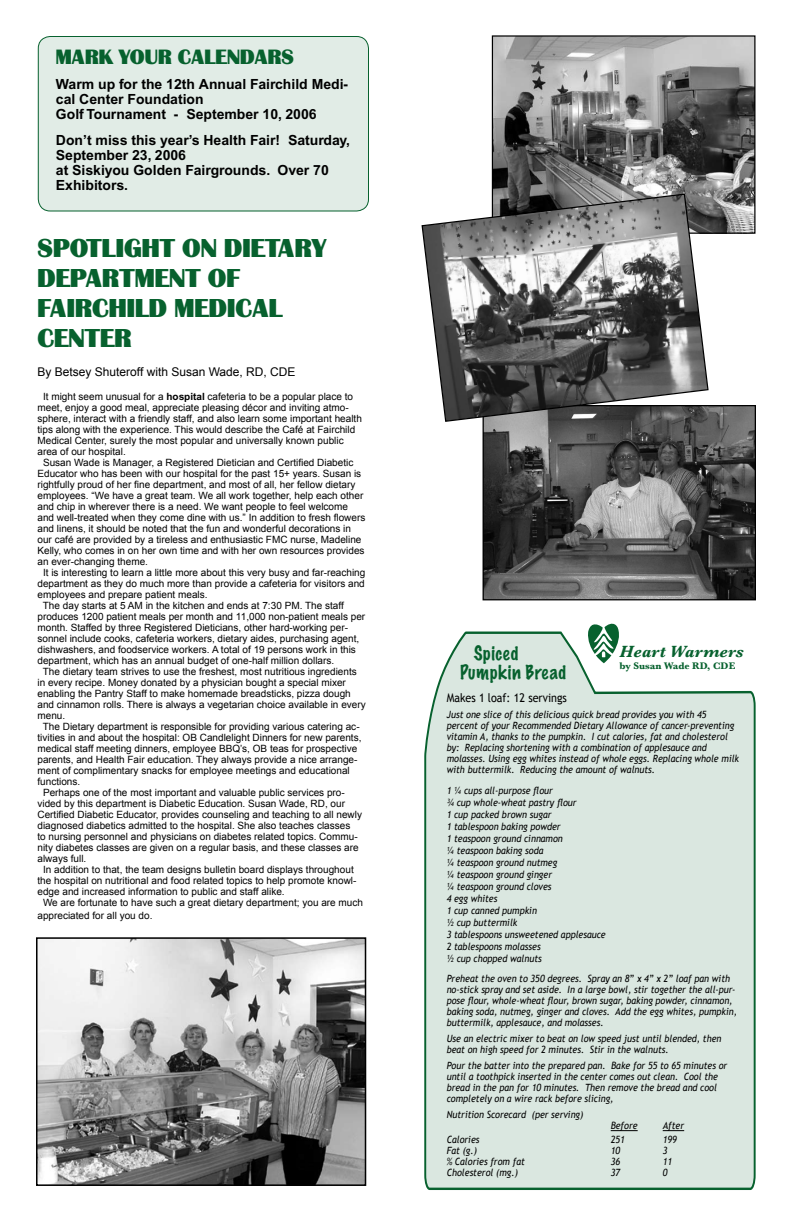
<style>
.page{position:relative;width:792px;height:1224px;background:#fff}
.page>*{position:absolute;margin:0;border:0;box-sizing:border-box;transform-origin:0 0}
.t1{font:25px/30px "Bastion";color:#07612e}
.t2{font:20px "Bastion";color:#07612e}
.t3{font:100 18px/19px "Marker Felt";letter-spacing:.035em;color:#07612e}
.t4{font:italic 700 17px "Baskerville";color:#07612e}
.t5{font:700 14px/15px "Arial";color:#000}
.t6{font:12px "Arial";color:#000}
.t7{font:12px "Trebuchet MS";color:#000;scale:.9 1}
.t8{font:10px "Arial";color:#000}
.t9{font:italic 10px/12px "Trebuchet MS";color:#000;scale:.9 1}
.t10{font:700 10px "Baskerville";color:#07612e}
.s1{font-weight:700}
</style>
<div class="page">
<svg style="left:424px;top:631px;width:332px;height:559px;background:#d8e6de"></svg>
<svg style="left:587px;top:623px;width:34px;height:40px"></svg>
<svg style="left:611px;top:1130px;width:27px;height:1px"></svg>
<svg style="left:663px;top:1130px;width:21px;height:1px"></svg>
<img style="left:485px;top:407px;width:269px;height:191px">
<div style="left:483px;top:405px;width:273px;height:195px;border:1px solid #000"></div>
<img style="left:494px;top:37px;width:260px;height:195px">
<div style="left:492px;top:35px;width:264px;height:199px;border:1px solid #000"></div>
<img style="left:39px;top:940px;width:324px;height:243px">
<div style="left:36px;top:937px;width:330px;height:249px;border:2px solid #000"></div>
<svg style="left:421px;top:193px;width:288px;height:230px"></svg>
<div style="left:38px;top:36px;width:330px;height:175px;background:#e1ece6;border-radius:12px"></div>
<div style="left:38px;top:36px;width:331px;height:176px;border:1px solid #07612e;border-radius:12px"></div>
<h2 class="t2" style="left:56px;top:47px;width:136px">MARK YOUR CAL</h2>
<h2 class="t2" style="left:216px;top:47px;width:79px">ENDARS</h2>
<h3 class="t5" style="left:56px;top:77px;width:294px">Warm up for the 12th Annual Fairchild Medi&shy;cal Center Foundation<br>Golf Tournament - September 10, 2006</h3>
<h3 class="t5" style="left:56px;top:133px;width:296px">Don’t miss this year’s Health Fair! Saturday,<br>September 23, 2006<br>at Siskiyou Golden Fairgrounds. Over 70<br>Exhibitors.</h3>
<h1 class="t1" style="left:38px;top:234px;width:288px">SPOTLIGHT ON DIETARY<br>DEPARTMENT OF<br>FAI RCHILD</h1>
<h1 class="t1" style="left:174px;top:294px;width:51px">MEDICAL</h1>
<h1 class="t1" style="left:38px;top:324px;width:96px">CENTER</h1>
<p class="t6" style="left:38px;top:365px;width:260px">By Betsey Shuteroff with Susan Wade, RD, CDE</p>
<p class="t8" style="left:43px;top:391px;width:312px">It might seem unusual for a <span class="s1">hospital</span> cafeteria to be a popular place to</p>
<p class="t8" style="left:38px;top:402px;width:313px">meet, enjoy a good meal, appreciate pleasing décor and inviting atmo-</p>
<p class="t8" style="left:38px;top:413px;width:326px">sphere, interact with a friendly staff, and also learn some important health</p>
<p class="t8" style="left:38px;top:424px;width:319px">tips along with the experience. This would describe the Café at Fairchild</p>
<p class="t8" style="left:38px;top:435px;width:308px">Medical Center, surely the most popular and universally known public</p>
<p class="t8" style="left:38px;top:446px;width:90px">area of our hospital.</p>
<p class="t8" style="left:43px;top:457px;width:312px">Susan Wade is Manager, a Registered Dietician and Certified Diabetic</p>
<p class="t8" style="left:38px;top:468px;width:325px">Educator who has been with our hospital for the past 15+ years. Susan is</p>
<p class="t8" style="left:38px;top:479px;width:319px">rightfully proud of her fine department, and most of all, her fellow dietary</p>
<p class="t8" style="left:38px;top:490px;width:327px">employees. “We have a great team. We all work together, help each other</p>
<p class="t8" style="left:38px;top:501px;width:312px">and chip in wherever there is a need. We want people to feel welcome</p>
<p class="t8" style="left:38px;top:512px;width:329px">and well-treated when they come dine with us.” In addition to fresh flowers</p>
<p class="t8" style="left:38px;top:523px;width:315px">and linens, it should be noted that the fun and wonderful decorations in</p>
<p class="t8" style="left:38px;top:534px;width:326px">our café are provided by a tireless and enthusiastic FMC nurse, Madeline</p>
<p class="t8" style="left:38px;top:545px;width:329px">Kelly, who comes in on her own time and with her own resources provides</p>
<p class="t8" style="left:38px;top:556px;width:112px">an ever-changing theme.</p>
<p class="t8" style="left:43px;top:567px;width:324px">It is interesting to learn a little more about this very busy and far-reaching</p>
<p class="t8" style="left:38px;top:578px;width:329px">department as they do much more than provide a cafeteria for visitors and</p>
<p class="t8" style="left:38px;top:589px;width:172px">employees and prepare patient meals.</p>
<p class="t8" style="left:43px;top:600px;width:302px">The day starts at 5 AM in the kitchen and ends at 7:30 PM. The staff</p>
<p class="t8" style="left:38px;top:611px;width:329px">produces 1200 patient meals per month and 11,000 non-patient meals per</p>
<p class="t8" style="left:38px;top:622px;width:312px">month. Staffed by three Registered Dieticians, other hard-working per-</p>
<p class="t8" style="left:38px;top:633px;width:323px">sonnel include cooks, cafeteria workers, dietary aides, purchasing agent,</p>
<p class="t8" style="left:38px;top:644px;width:320px">dishwashers, and foodservice workers. A total of 19 persons work in this</p>
<p class="t8" style="left:38px;top:655px;width:298px">department, which has an annual budget of one-half million dollars.</p>
<p class="t8" style="left:43px;top:666px;width:316px">The dietary team strives to use the freshest, most nutritious ingredients</p>
<p class="t8" style="left:38px;top:677px;width:310px">in every recipe. Money donated by a physician bought a special mixer</p>
<p class="t8" style="left:38px;top:688px;width:315px">enabling the Pantry Staff to make homemade breadsticks, pizza dough</p>
<p class="t8" style="left:38px;top:699px;width:330px">and cinnamon rolls. There is always a vegetarian choice available in every</p>
<p class="t8" style="left:38px;top:710px;width:29px">menu.</p>
<p class="t8" style="left:43px;top:721px;width:318px">The Dietary department is responsible for providing various catering ac-</p>
<p class="t8" style="left:38px;top:732px;width:326px">tivities in and about the hospital: OB Candlelight Dinners for new parents,</p>
<p class="t8" style="left:38px;top:743px;width:321px">medical staff meeting dinners, employee BBQ’s, OB teas for prospective</p>
<p class="t8" style="left:38px;top:754px;width:321px">parents, and Health Fair education. They always provide a nice arrange-</p>
<p class="t8" style="left:38px;top:765px;width:314px">ment of complimentary snacks for employee meetings and educational</p>
<p class="t8" style="left:38px;top:776px;width:44px">functions.</p>
<p class="t8" style="left:43px;top:787px;width:303px">Perhaps one of the most important and valuable public services pro-</p>
<p class="t8" style="left:38px;top:798px;width:309px">vided by this department is Diabetic Education. Susan Wade, RD, our</p>
<p class="t8" style="left:38px;top:809px;width:326px">Certified Diabetic Educator, provides counseling and teaching to all newly</p>
<p class="t8" style="left:38px;top:820px;width:314px">diagnosed diabetics admitted to the hospital. She also teaches classes</p>
<p class="t8" style="left:38px;top:831px;width:322px">to nursing personnel and physicians on diabetes related topics. Commu-</p>
<p class="t8" style="left:38px;top:842px;width:323px">nity diabetes classes are given on a regular basis, and these classes are</p>
<p class="t8" style="left:38px;top:853px;width:50px">always full.</p>
<p class="t8" style="left:43px;top:864px;width:312px">In addition to that, the team designs bulletin board displays throughout</p>
<p class="t8" style="left:38px;top:875px;width:321px">the hospital on nutritional and food related topics to help promote knowl-</p>
<p class="t8" style="left:38px;top:886px;width:249px">edge and increased information to public and staff alike.</p>
<p class="t8" style="left:43px;top:897px;width:321px">We are fortunate to have such a great dietary department; you are much</p>
<p class="t8" style="left:38px;top:910px;width:117px">appreciated for all you do.</p>
<h3 class="t3" style="left:460px;top:645px;width:108px;text-indent:14px">Spiced<br>Pumpkin Bread</h3>
<p class="t7" style="left:447px;top:691px;width:135px">Makes 1 loaf: 12 servings</p>
<p class="t9" style="left:447px;top:709px;width:326px;line-height:11px">Just one slice of this delicious quick bread provides you with 45 percent of your Recommended Dietary Allowance of cancer-preventing vitamin A, thanks to the pumpkin. I cut calories, fat and cholesterol by: Replacing shortening with a combination of applesauce and molasses. Using egg whites instead of whole eggs. Replacing whole milk with buttermilk. Reducing the amount of walnuts.</p>
<p class="t9" style="left:447px;top:785px;width:178px">1 ¼ cups all-purpose flour<br>¾ cup whole-wheat pastry flour<br>1 cup packed brown sugar<br>1 tablespoon baking powder<br>1 teaspoon ground cinnamon<br>¼ teaspoon baking soda<br>¼ teaspoon ground nutmeg<br>¼ teaspoon ground ginger<br>¼ teaspoon ground cloves<br>4 egg whites<br>1 cup canned pumpkin<br>½ cup buttermilk<br>3 tablespoons unsweetened applesauce<br>2 tablespoons molasses<br>½ cup chopped walnuts</p>
<p class="t9" style="left:447px;top:973px;width:324px;line-height:11px">Preheat the oven to 350 degrees. Spray an 8” x 4” x 2” loaf pan with no-stick spray and set aside. In a large bowl, stir together the all-pur&shy;pose flour, whole-wheat flour, brown sugar, baking powder, cinnamon, baking soda, nutmeg, ginger and cloves. Add the egg whites, pumpkin, buttermilk, applesauce, and molasses.</p>
<p class="t9" style="left:447px;top:1033px;width:307px;line-height:11px">Use an electric mixer to beat on low speed just until blended, then beat on high speed for 2 minutes. Stir in the walnuts.</p>
<p class="t9" style="left:447px;top:1060px;width:313px;line-height:11px">Pour the batter into the prepared pan. Bake for 55 to 65 minutes or until a toothpick inserted in the center comes out clean. Cool the bread in the pan for 10 minutes. Then remove the bread and cool completely on a wire rack before slicing,</p>
<p class="t9" style="left:447px;top:1109px;width:153px">Nutrition Scorecard (per serving)</p>
<p class="t9" style="left:611px;top:1120px;width:31px">Before</p>
<p class="t9" style="left:663px;top:1120px;width:25px">After</p>
<p class="t9" style="left:447px;top:1134px;width:38px">Calories</p>
<p class="t9" style="left:611px;top:1134px;width:17px">251</p>
<p class="t9" style="left:663px;top:1134px;width:17px">199</p>
<p class="t9" style="left:447px;top:1145px;width:35px">Fat (g.)</p>
<p class="t9" style="left:611px;top:1145px;width:12px">10</p>
<p class="t9" style="left:663px;top:1145px;width:7px">3</p>
<p class="t9" style="left:447px;top:1156px;width:88px">% Calories from fat</p>
<p class="t9" style="left:611px;top:1156px;width:12px">36</p>
<p class="t9" style="left:663px;top:1156px;width:12px">11</p>
<p class="t9" style="left:447px;top:1167px;width:81px">Cholesterol (mg.)</p>
<p class="t9" style="left:611px;top:1167px;width:12px">37</p>
<p class="t9" style="left:663px;top:1167px;width:7px">0</p>
<h3 class="t4" style="left:620px;top:641px;width:126px">Heart Warmers</h3>
<p class="t10" style="left:620px;top:660px;width:117px">by Susan Wade RD, CDE</p>
</div>
